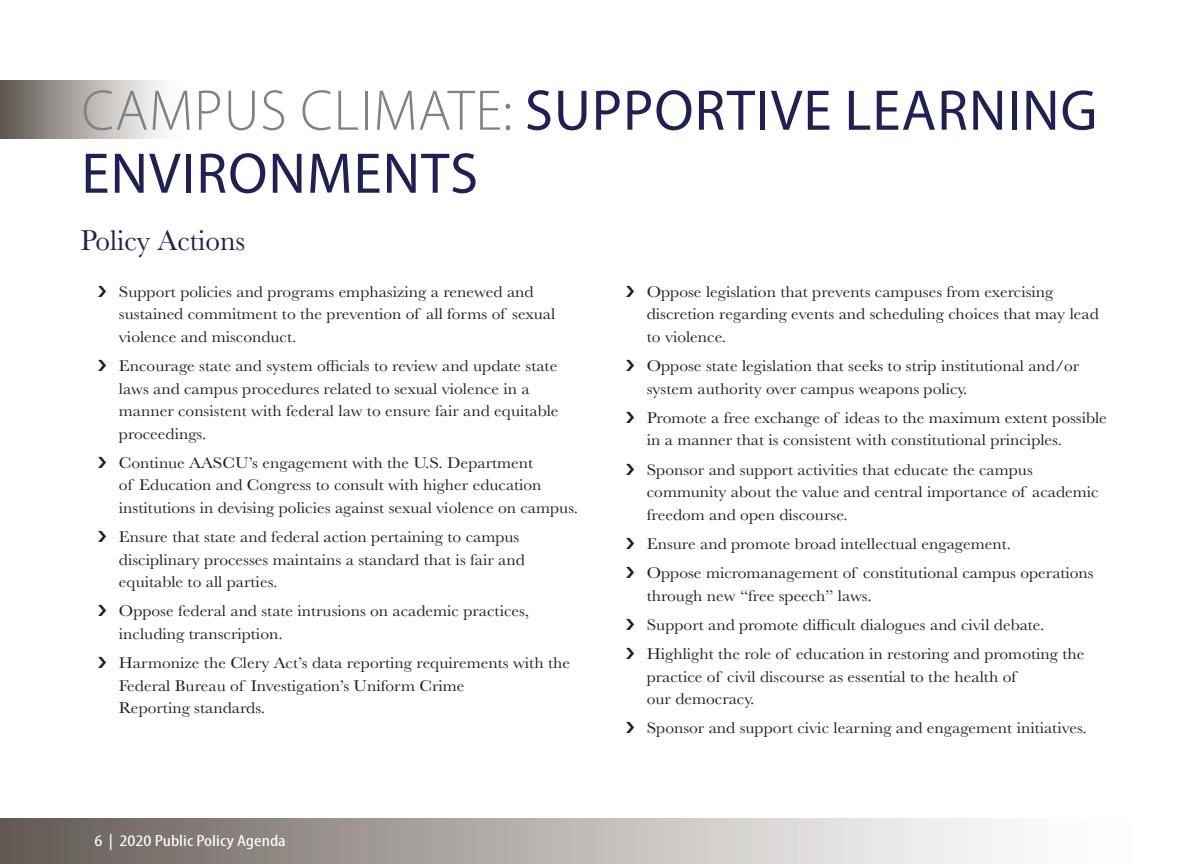
<style>
.page{position:relative;width:1188px;height:864px;background:#fff}
.page>*{position:absolute;margin:0;border:0;box-sizing:border-box;transform-origin:0 0}
.hd_1{font:57.75px/63px "Myriad Pro";letter-spacing:.02em;color:#202055}
.hd_1-2{font:29.7px "Baskerville";color:#202055}
.t1{font:16.2px/22.5px "Baskerville";color:#231f20;scale:1.08 1}
.t2{font:condensed 16.2px "Myriad Pro";color:#fff;scale:1.28 1}
.s1{font-weight:300;color:#818185}
</style>
<div class="page">
<div style="left:0;top:818px;width:1188px;height:46px;background:linear-gradient(to right,#69605a,#fff)"></div>
<hr style="left:1187px;top:818px;width:1px;height:46px;background:#fff">
<div style="left:0;top:81px;width:192px;height:58px;background:linear-gradient(to right,#645b55,#fff)"></div>
<p class="hd_1" style="left:82px;top:78px;width:1017px"><span class="s1">CAMPUS CLIMATE:</span> SUPPORTIVE LEARNING<br>ENVIRONMENTS</p>
<p class="hd_1-2" style="left:81px;top:221px;width:166px">Policy Actions</p>
<p class="t1" style="left:119px;top:281px;width:406px">Support policies and programs emphasizing a renewed and sustained commitment to the prevention of all forms of sexual violence and misconduct.</p>
<p class="t1" style="left:119px;top:355px;width:409px">Encourage state and system officials to review and update state laws and campus procedures related to sexual violence in a manner consistent with federal law to ensure fair and equitable proceedings.</p>
<p class="t1" style="left:119px;top:452px;width:427px">Continue AASCU’s engagement with the U.S. Department<br>of Education and Congress to consult with higher education institutions in devising policies against sexual violence on campus.</p>
<p class="t1" style="left:119px;top:526px;width:377px">Ensure that state and federal action pertaining to campus disciplinary processes maintains a standard that is fair and equitable to all parties.</p>
<p class="t1" style="left:119px;top:600px;width:381px">Oppose federal and state intrusions on academic practices, including transcription.</p>
<p class="t1" style="left:119px;top:652px;width:419px">Harmonize the Clery Act’s data reporting requirements with the<br>Federal Bureau of Investigation’s Uniform Crime<br>Reporting standards.</p>
<p class="t1" style="left:647px;top:281px;width:420px">Oppose legislation that prevents campuses from exercising discretion regarding events and scheduling choices that may lead to violence.</p>
<p class="t1" style="left:647px;top:355px;width:402px">Oppose state legislation that seeks to strip institutional and/or system authority over campus weapons policy.</p>
<p class="t1" style="left:647px;top:407px;width:428px">Promote a free exchange of ideas to the maximum extent possible in a manner that is consistent with constitutional principles.</p>
<p class="t1" style="left:647px;top:458px;width:420px">Sponsor and support activities that educate the campus community about the value and central importance of academic freedom and open discourse.</p>
<p class="t1" style="left:647px;top:533px;width:339px">Ensure and promote broad intellectual engagement.</p>
<p class="t1" style="left:647px;top:562px;width:415px">Oppose micromanagement of constitutional campus operations through new “free speech” laws.</p>
<p class="t1" style="left:647px;top:614px;width:370px">Support and promote difficult dialogues and civil debate.</p>
<p class="t1" style="left:647px;top:643px;width:407px">Highlight the role of education in restoring and promoting the practice of civil discourse as essential to the health of<br>our democracy.</p>
<p class="t1" style="left:647px;top:717px;width:409px">Sponsor and support civic learning and engagement initiatives.</p>
<p class="t2" style="left:94px;top:831px;width:151px">6 | 2020 Public Policy Agenda</p>
</div>
